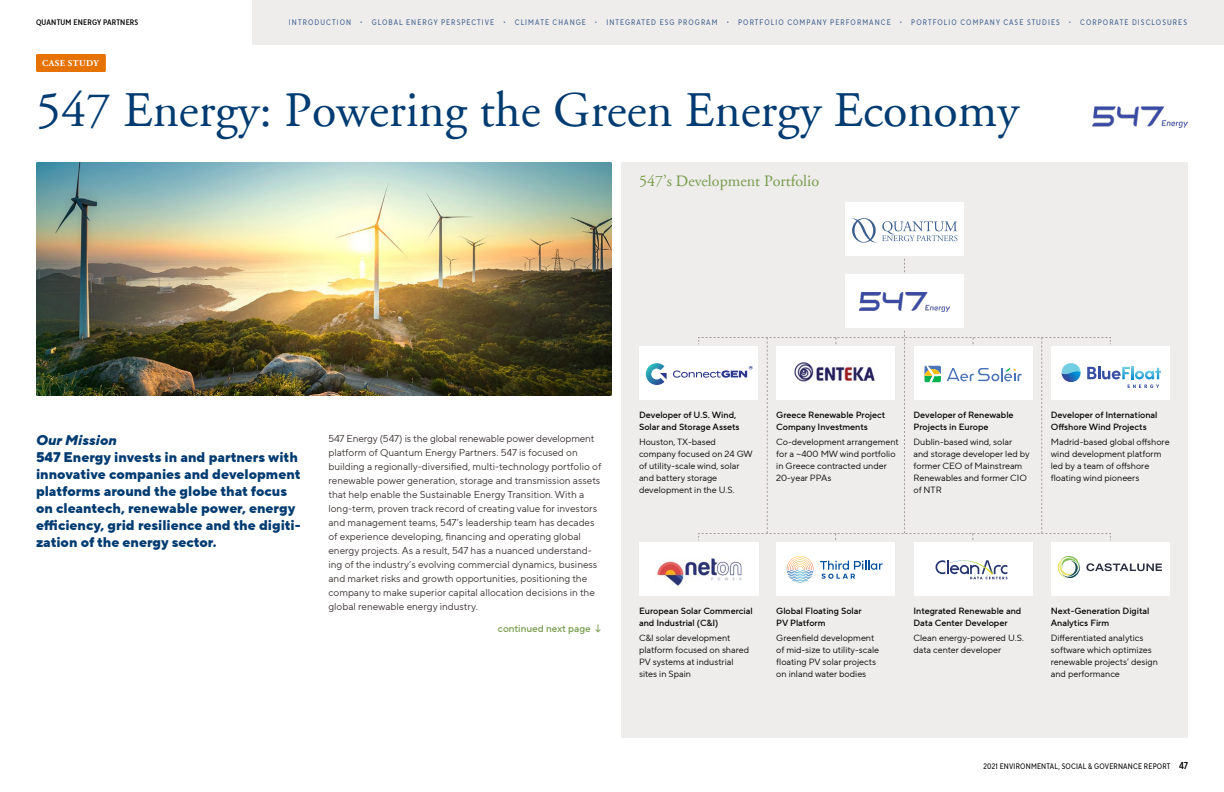
<style>
.page{position:relative;width:1224px;height:792px;background:#fff}
.page>*{position:absolute;margin:0;border:0;box-sizing:border-box;transform-origin:0 0}
.t1{font:50px "Adobe Garamond";color:#003b71}
.t2{font:16px "Adobe Garamond";color:#779b4b}
.t3{font:800 14px/17px "TT Norms Pro";color:#003b71}
.t4{font:italic 800 14px "TT Norms Pro";color:#003b71}
.t5{font:10px/14px "TT Norms Pro";color:#372f2d}
.t6{font:500 10px "TT Norms Pro";color:#779b4b}
.t7{font:9px/12px "TT Norms Pro";color:#000}
.t8{font:500 9px/12px "TT Norms Pro";color:#000}
.t9{font:700 9px "Adobe Garamond";letter-spacing:.04em;color:#fff}
.t10{font:8px "TT Norms Pro Cond";letter-spacing:.135em;color:#3e5e8d}
.t11{font:8px "TT Norms Pro Cond";letter-spacing:.025em;color:#000}
.t12{font:8px "TT Norms Pro Cond Dm Bd";letter-spacing:.025em;color:#000}
.s1{font-family:"TT Norms Pro Cond Dm Bd";font-size:10px}
</style>
<div class="page">
<div style="left:252px;top:0;width:972px;height:45px;background:#eeedec"></div>
<div style="left:621px;top:162px;width:567px;height:576px;background:#eeedec"></div>
<img style="left:36px;top:162px;width:576px;height:234px">
<div style="left:845px;top:203px;width:119px;height:53px;background:#fff"></div>
<svg style="left:851px;top:218px;width:106px;height:25px"></svg>
<div style="left:845px;top:275px;width:119px;height:53px;background:#fff"></div>
<img style="left:859px;top:292px;width:91px;height:19px">
<img style="left:1093px;top:107px;width:95px;height:20px">
<div style="left:639px;top:347px;width:119px;height:53px;background:#fff"></div>
<svg style="left:646px;top:363px;width:21px;height:22px"></svg>
<div style="left:1051px;top:347px;width:119px;height:53px;background:#fff"></div>
<img style="left:639px;top:542px;width:119px;height:54px">
<div style="left:776px;top:542px;width:119px;height:54px;background:#fff"></div>
<svg style="left:820px;top:561px;width:63px;height:18px"></svg>
<svg style="left:787px;top:556px;width:27px;height:27px"></svg>
<div style="left:914px;top:542px;width:119px;height:54px;background:#fff"></div>
<svg style="left:935px;top:560px;width:72px;height:19px"></svg>
<div style="left:1051px;top:542px;width:119px;height:54px;background:#fff"></div>
<svg style="left:1058px;top:556px;width:104px;height:22px"></svg>
<svg style="left:673px;top:331px;width:488px;height:210px"></svg>
<div style="left:36px;top:54px;width:70px;height:18px;background:#e67200"></div>
<p class="t12" style="left:36px;top:17px;width:104px">QUANTUM ENERGY PARTNERS</p>
<p class="t10" style="left:289px;top:17px;width:900px">INTRODUCTION • GLOBAL ENERGY PERSPECTIVE • CLIMATE CHANGE • INTEGRATED ESG PROGRAM • PORTFOLIO COMPANY PERFORMANCE • PORTFOLIO COMPANY CASE STUDIES • CORPORATE DISCLOSURES</p>
<p class="t9" style="left:42px;top:58px;width:58px">CASE STUDY</p>
<h1 class="t1" style="left:36px;top:83px;width:985px">547 Energy: Powering the Green Energy Economy</h1>
<h2 class="t2" style="left:639px;top:173px;width:182px">547’s Development Portfolio</h2>
<h3 class="t4" style="left:36px;top:430px;width:82px">Our Mission</h3>
<h3 class="t3" style="left:36px;top:449px;width:266px">547 Energy invests in and partners with innovative companies and development platforms around the globe that focus on cleantech, renewable power, energy efficiency, grid resilience and the digiti&shy;zation of the energy sector.</h3>
<p class="t5" style="left:328px;top:431px;width:274px">547 Energy (547) is the global renewable power development platform of Quantum Energy Partners. 547 is focused on building a regionally-diversified, multi-technology portfolio of renewable power generation, storage and transmission assets that help enable the Sustainable Energy Transition. With a long-term, proven track record of creating value for investors and management teams, 547’s leadership team has decades of experience developing, financing and operating global energy projects. As a result, 547 has a nuanced understand&shy;ing of the industry’s evolving commercial dynamics, business and market risks and growth opportunities, positioning the company to make superior capital allocation decisions in the global renewable energy industry.</p>
<p class="t6" style="left:498px;top:622px;width:107px">continued next page ↓</p>
<p class="t8" style="left:639px;top:409px;width:102px">Developer of U.S. Wind,<br>Solar and Storage Assets</p>
<p class="t7" style="left:639px;top:436px;width:115px">Houston, TX-based company focused on 24 GW of utility-scale wind, solar and battery storage development in the U.S.</p>
<p class="t8" style="left:776px;top:409px;width:111px">Greece Renewable Project<br>Company Investments</p>
<p class="t7" style="left:776px;top:436px;width:124px">Co-development arrangement for a ~400 MW wind portfolio in Greece contracted under<br>20-year PPAs</p>
<p class="t8" style="left:914px;top:409px;width:102px">Developer of Renewable<br>Projects in Europe</p>
<p class="t7" style="left:914px;top:436px;width:118px">Dublin-based wind, solar and storage developer led by former CEO of Mainstream<br>Renewables and former CIO of NTR</p>
<p class="t8" style="left:1051px;top:409px;width:108px">Developer of International<br>Offshore Wind Projects</p>
<p class="t7" style="left:1051px;top:436px;width:120px">Madrid-based global offshore wind development platform led by a team of offshore floating wind pioneers</p>
<p class="t8" style="left:639px;top:604px;width:115px">European Solar Commercial and Industrial (C&amp;I)</p>
<p class="t7" style="left:639px;top:631px;width:112px">C&amp;I solar development platform focused on shared<br>PV systems at industrial sites in Spain</p>
<p class="t8" style="left:776px;top:604px;width:87px">Global Floating Solar<br>PV Platform</p>
<p class="t7" style="left:776px;top:631px;width:104px">Greenfield development of mid-size to utility-scale floating PV solar projects on inland water bodies</p>
<p class="t8" style="left:914px;top:604px;width:109px">Integrated Renewable and<br>Data Center Developer</p>
<p class="t7" style="left:914px;top:631px;width:112px">Clean energy-powered U.S. data center developer</p>
<p class="t8" style="left:1051px;top:604px;width:100px">Next-Generation Digital<br>Analytics Firm</p>
<p class="t7" style="left:1051px;top:631px;width:109px">Differentiated analytics software which optimizes renewable projects’ design and performance</p>
<p class="t11" style="left:983px;top:760px;width:206px">2021 ENVIRONMENTAL, SOCIAL &amp; GOVERNANCE REPORT <span class="s1">47</span></p>
</div>
